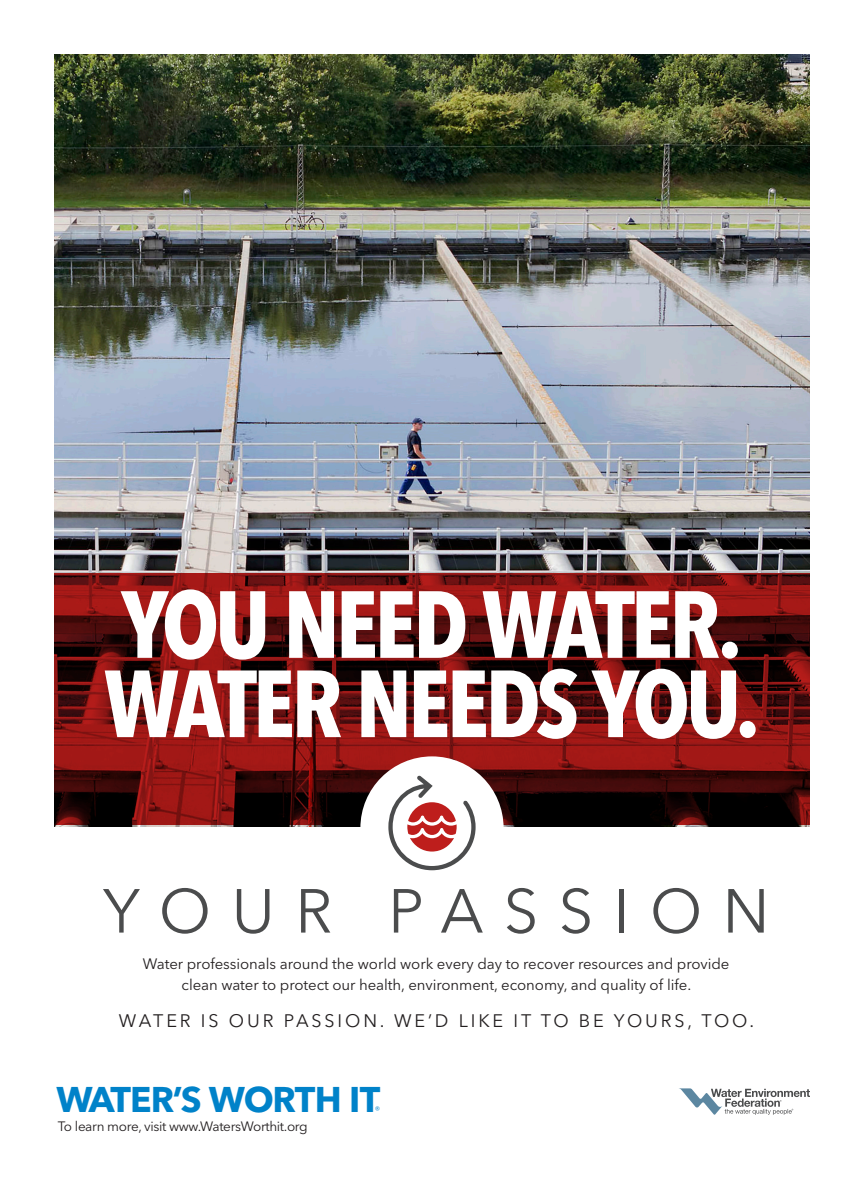
<style>
.page{position:relative;width:864px;height:1188px;background:#fff}
.page>*{position:absolute;margin:0;border:0;box-sizing:border-box;transform-origin:0 0}
.Ad_Page_Header{font:700 condensed 94.05px "Avenir Next LT Pro";letter-spacing:-.04em;color:#fff}
.Page_1_HEADline{font:61.5px "Avenir Next LT Pro";letter-spacing:.33em;color:#4b4c4d}
.t1{font:700 35.4px "Avenir Next LT Pro";letter-spacing:-.03em;color:#0082c9}
.Body_Intro_CAPPED{font:18px "Avenir Next LT Pro";letter-spacing:.16em;color:#231f20}
.Body_Intro{font:15px/21px "Avenir Next LT Pro";letter-spacing:-.005em;color:#231f20;text-align:center}
.Text{font:13.5px "Avenir Next LT Pro";letter-spacing:-.025em;color:#231f20}
.t2{font:9.15px "Avenir Next LT Pro";color:#0082c9}
</style>
<div class="page">
<img style="left:54px;top:54px;width:756px;height:772px">
<svg style="left:54px;top:573px;width:756px;height:252px;background:#660f0e"></svg>
<svg style="left:679px;top:1088px;width:131px;height:27px"></svg>
<div style="left:361px;top:757px;width:142px;height:142px;background:#fff;border-radius:50%"></div>
<svg style="left:388px;top:775px;width:88px;height:95px"></svg>
<p class="Ad_Page_Header" style="left:122px;top:567px;width:622px">YOU NEED WATER.</p>
<p class="Ad_Page_Header" style="left:104px;top:646px;width:658px">WATER NEEDS YOU.</p>
<p class="Page_1_HEADline" style="left:103px;top:874px;width:668px">YOUR PASSION</p>
<p class="Body_Intro" style="left:143px;top:953px;width:588px">Water professionals around the world work every day to recover resources and provide clean water to protect our health, environment, economy, and quality of life.</p>
<p class="Body_Intro_CAPPED" style="left:119px;top:1010px;width:637px">WATER IS OUR PASSION. WE’D LIKE IT TO BE YOURS, TOO.</p>
<p class="t1" style="left:56px;top:1078px;width:325px">WATER’S WORTH IT</p>
<p class="t2" style="left:375px;top:1105px;width:7px">®</p>
<p class="Text" style="left:58px;top:1119px;width:251px">To learn more, visit www.WatersWorthit.org</p>
</div>
